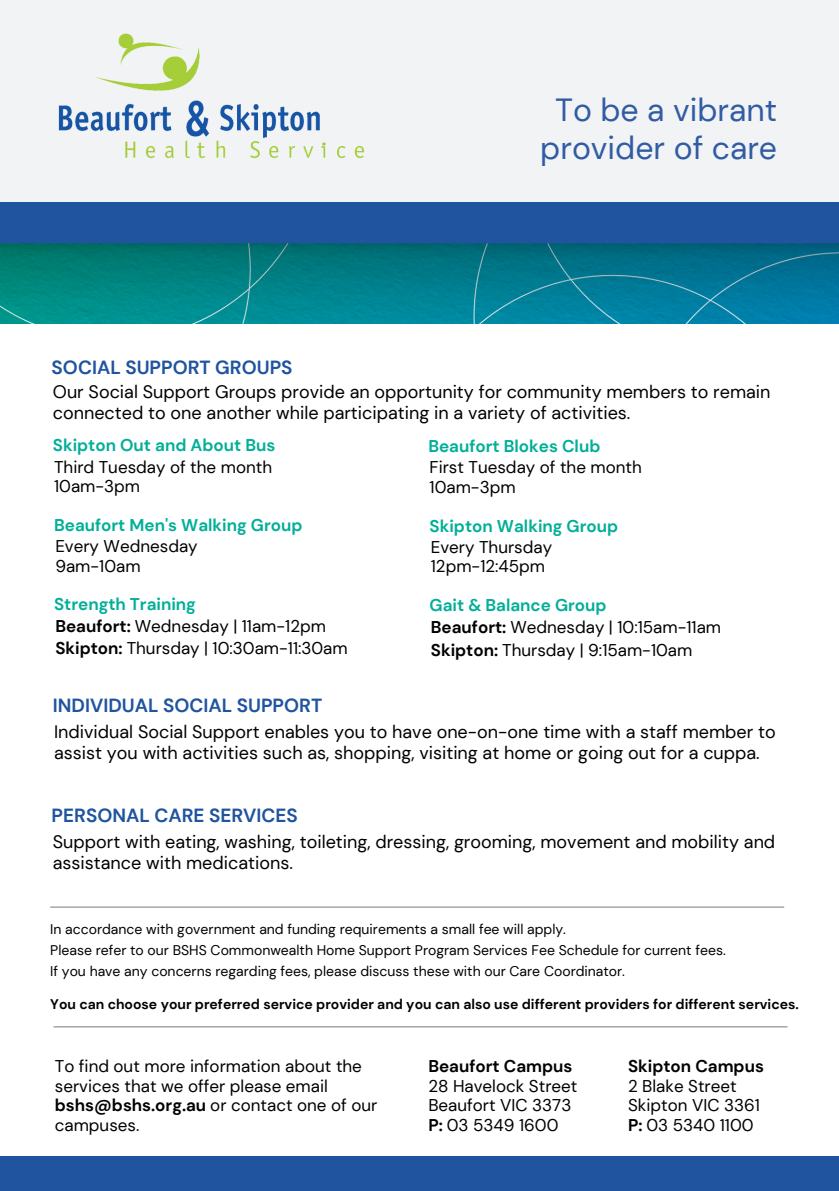
<style>
.page{position:relative;width:839px;height:1191px;background:#fff}
.page>*{position:absolute;margin:0;border:0;box-sizing:border-box;transform-origin:0 0}
.t1{font:32px "DM Sans";color:#315ca4}
.t2{font:700 19px "DM Sans";color:#21549f}
.t3{font:18px/21px "DM Sans";color:#000}
.t4{font:17px/19.8px "DM Sans";color:#000}
.t5{font:700 17px "DM Sans";color:#00af98}
.t6{font:700 17px "DM Sans";color:#000}
.t7{font:14px "DM Sans";color:#000}
.t8{font:700 14px "DM Sans";color:#000}
.s1{font-weight:700}
</style>
<div class="page">
<div style="left:0;top:0;width:838px;height:211px;background:#f2f3f5"></div>
<img style="left:0;top:202px;width:838px;height:122px">
<img style="left:58px;top:33px;width:307px;height:126px">
<div style="left:0;top:1156px;width:838px;height:35px;background:#21549f"></div>
<hr style="left:50px;top:906px;width:734px;height:2px;background:#a6a6a6">
<hr style="left:53px;top:1026px;width:734px;height:2px;background:#a6a6a6">
<p class="t1" style="left:555px;top:90px;width:223px">To be a vibrant</p>
<p class="t1" style="left:540px;top:127px;width:238px">provider of care</p>
<p class="t2" style="left:52px;top:355px;width:242px">SOCIAL SUPPORT GROUPS</p>
<p class="t3" style="left:53px;top:381px;width:719px">Our Social Support Groups provide an opportunity for community members to remain connected to one another while participating in a variety of activities.</p>
<p class="t5" style="left:53px;top:434px;width:224px">Skipton Out and About Bus</p>
<p class="t5" style="left:428px;top:435px;width:173px">Beaufort Blokes Club</p>
<p class="t4" style="left:429px;top:458px;width:214px">First Tuesday of the month</p>
<p class="t4" style="left:429px;top:477px;width:87px">10am-3pm</p>
<p class="t4" style="left:54px;top:457px;width:219px">Third Tuesday of the month</p>
<p class="t4" style="left:54px;top:477px;width:87px">10am-3pm</p>
<p class="t5" style="left:54px;top:514px;width:250px">Beaufort Men's Walking Group</p>
<p class="t4" style="left:55px;top:536px;width:144px">Every Wednesday</p>
<p class="t4" style="left:55px;top:556px;width:87px">9am-10am</p>
<p class="t5" style="left:54px;top:593px;width:143px">Strength Training</p>
<p class="t4" style="left:55px;top:616px;width:272px"><span class="s1">Beaufort:</span> Wednesday | 11am-12pm</p>
<p class="t4" style="left:55px;top:639px;width:294px"><span class="s1">Skipton:</span> Thursday | 10:30am-11:30am</p>
<p class="t5" style="left:429px;top:515px;width:190px">Skipton Walking Group</p>
<p class="t4" style="left:431px;top:537px;width:123px">Every Thursday</p>
<p class="t4" style="left:431px;top:557px;width:116px">12pm-12:45pm</p>
<p class="t5" style="left:429px;top:594px;width:178px">Gait &amp; Balance Group</p>
<p class="t4" style="left:431px;top:617px;width:292px"><span class="s1">Beaufort:</span> Wednesday | 10:15am-11am</p>
<p class="t4" style="left:431px;top:640px;width:263px"><span class="s1">Skipton:</span> Thursday | 9:15am-10am</p>
<p class="t2" style="left:53px;top:693px;width:271px">INDIVIDUAL SOCIAL SUPPORT</p>
<p class="t3" style="left:54px;top:721px;width:723px">Individual Social Support enables you to have one-on-one time with a staff member to assist you with activities such as, shopping, visiting at home or going out for a cuppa.</p>
<p class="t2" style="left:52px;top:804px;width:247px">PERSONAL CARE SERVICES</p>
<p class="t3" style="left:53px;top:831px;width:723px">Support with eating, washing, toileting, dressing, grooming, movement and mobility and assistance with medications.</p>
<p class="t7" style="left:50px;top:921px;width:517px">In accordance with government and funding requirements a small fee will apply.</p>
<p class="t7" style="left:50px;top:942px;width:677px">Please refer to our BSHS Commonwealth Home Support Program Services Fee Schedule for current fees.</p>
<p class="t7" style="left:50px;top:963px;width:576px">If you have any concerns regarding fees, please discuss these with our Care Coordinator.</p>
<p class="t8" style="left:50px;top:995px;width:750px">You can choose your preferred service provider and you can also use different providers for different services.</p>
<p class="t4" style="left:55px;top:1056px;width:324px">To find out more information about the services that we offer please email <span class="s1">bshs@bshs.org.au</span> or contact one of our campuses.</p>
<p class="t6" style="left:428px;top:1055px;width:145px">Beaufort Campus</p>
<p class="t4" style="left:428px;top:1076px;width:150px">28 Havelock Street</p>
<p class="t4" style="left:428px;top:1096px;width:144px">Beaufort VIC 3373</p>
<p class="t4" style="left:428px;top:1116px;width:132px"><span class="s1">P:</span> 03 5349 1600</p>
<p class="t6" style="left:628px;top:1055px;width:137px">Skipton Campus</p>
<p class="t4" style="left:628px;top:1076px;width:110px">2 Blake Street</p>
<p class="t4" style="left:628px;top:1096px;width:133px">Skipton VIC 3361</p>
<p class="t4" style="left:628px;top:1116px;width:127px"><span class="s1">P:</span> 03 5340 1100</p>
</div>
